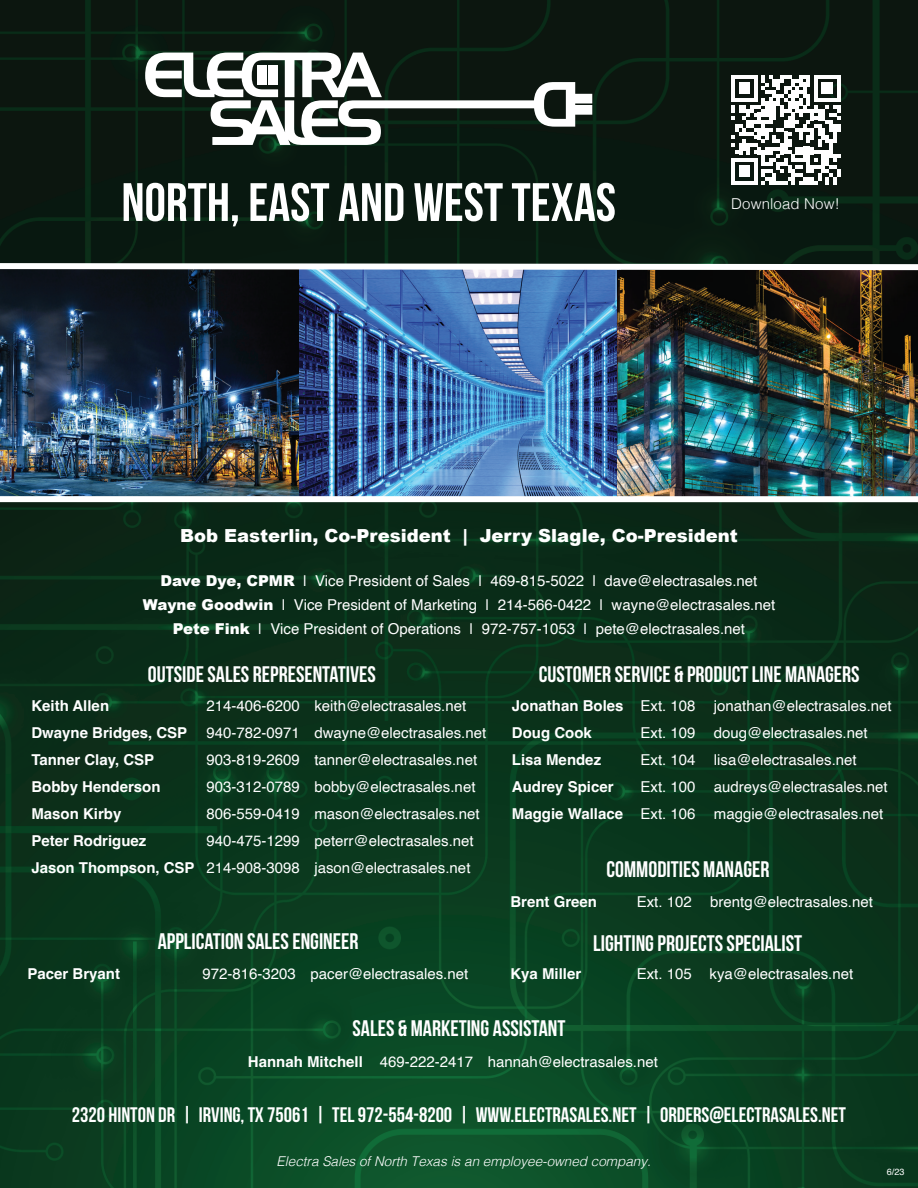
<style>
.page{position:relative;width:918px;height:1188px;background:#fff}
.page>*{position:absolute;margin:0;border:0;box-sizing:border-box;transform-origin:0 0}
.t1{font:54px "Bebas Neue";color:#fff}
.t2{font:22.5px "Bebas Neue";color:#fff}
.t3{font:21px "Bebas Neue";color:#fff}
.t4{font:900 18px "Arial";color:#fff}
.t5{font:15px/27px "Helvetica";color:#fff;text-align:right}
.t6{font:700 15px "Helvetica";color:#fff}
.t7{font:300 15px "Helvetica";letter-spacing:.01em;color:#fff}
.t8{font:italic 300 13.5px "Helvetica";color:#fff}
.t9{font:9px "Helvetica";color:#fff}
.s1{font-family:"Arial";font-weight:900}
.s2{font-weight:700}
</style>
<div class="page">
<img style="left:0;top:0;width:918px;height:1188px">
<svg style="left:145px;top:53px;width:447px;height:92px"></svg>
<img style="left:0;top:273px;width:300px;height:223px">
<img style="left:300px;top:273px;width:318px;height:223px">
<img style="left:618px;top:273px;width:300px;height:223px">
<div style="left:0;top:496px;width:918px;height:6px;background:#fff"></div>
<svg style="left:0;top:260px;width:918px;height:13px"></svg>
<svg style="left:731px;top:75px;width:109px;height:109px"></svg>
<h1 class="t1" style="left:122px;top:173px;width:496px">NORTH, EAST AND WEST TEXAS</h1>
<p class="t7" style="left:731px;top:191px;width:110px">Download Now!</p>
<p class="t4" style="left:180px;top:523px;width:559px">Bob Easterlin, Co-President | Jerry Slagle, Co-President</p>
<p class="t5" style="left:143px;top:569px;width:634px;line-height:24px;text-align:center"><span class="s1">Dave Dye, CPMR</span> | Vice President of Sales | ‭469-815-5022‬ | dave@electrasales.net<br><span class="s1">Wayne Goodwin</span> | Vice President of Marketing | 214-566-0422 | wayne@electrasales.net<br><span class="s1">Pete Fink</span> | Vice President of Operations | ‭972-757-1053 | pete@electrasales.net</p>
<h2 class="t2" style="left:148px;top:662px;width:229px">OUTSIDE SALES REPRESENTATIVES</h2>
<p class="t6" style="left:31px;top:696px;width:79px">Keith Allen</p>
<p class="t5" style="left:206px;top:692px;width:261px">214-406-6200 keith@electrasales.net</p>
<p class="t6" style="left:31px;top:723px;width:157px">Dwayne Bridges, CSP</p>
<p class="t5" style="left:206px;top:719px;width:282px">940-782-0971 dwayne@electrasales.net</p>
<p class="t6" style="left:31px;top:750px;width:124px">Tanner Clay, CSP</p>
<p class="t5" style="left:206px;top:746px;width:272px">903-819-2609 tanner@electrasales.net</p>
<p class="t6" style="left:31px;top:777px;width:131px">Bobby Henderson</p>
<p class="t5" style="left:206px;top:773px;width:271px">903-312-0789 bobby@electrasales.net</p>
<p class="t6" style="left:31px;top:804px;width:92px">Mason Kirby</p>
<p class="t5" style="left:206px;top:800px;width:275px">‭806-559-0419‬ mason@electrasales.net</p>
<p class="t6" style="left:31px;top:831px;width:117px">Peter Rodriguez</p>
<p class="t5" style="left:31px;top:827px;width:444px">940-475-1299‬ peterr@electrasales.net<br><span class="s2">Jason Thompson, CSP</span> 214-908-3098 jason@electrasales.net</p>
<h2 class="t2" style="left:158px;top:929px;width:202px">APPLICATION SALES ENGINEER</h2>
<h2 class="t2" style="left:539px;top:662px;width:322px">CUSTOMER SERVICE &amp; PRODUCT LINE MANAGERS</h2>
<p class="t5" style="left:512px;top:692px;width:381px;text-align:left"><span class="s2">Jonathan Boles</span> Ext. 108 jonathan@electrasales.net<br><span class="s2">Doug Cook</span></p>
<p class="t5" style="left:640px;top:719px;width:229px">Ext. 109 doug@electrasales.net</p>
<p class="t6" style="left:512px;top:750px;width:91px">Lisa Mendez</p>
<p class="t5" style="left:640px;top:746px;width:218px">Ext. 104 lisa@electrasales.net</p>
<p class="t6" style="left:512px;top:777px;width:103px">Audrey Spicer</p>
<p class="t5" style="left:512px;top:773px;width:377px">Ext. 100 audreys@electrasales.net<br><span class="s2">Maggie Wallace</span> Ext. 106 maggie@electrasales.net</p>
<h2 class="t2" style="left:607px;top:857px;width:164px">COMMODITIES MANAGER</h2>
<p class="t6" style="left:510px;top:893px;width:88px">Brent Green</p>
<p class="t5" style="left:637px;top:889px;width:238px">Ext. 102 brentg@electrasales.net</p>
<h2 class="t2" style="left:593px;top:930px;width:211px">LIGHTING PROJECTS SPECIALIST</h2>
<p class="t6" style="left:28px;top:965px;width:94px">Pacer Bryant</p>
<p class="t5" style="left:203px;top:961px;width:267px">‭972-816-3203‬ pacer@electrasales.net</p>
<p class="t6" style="left:510px;top:965px;width:72px">Kya Miller</p>
<p class="t5" style="left:637px;top:961px;width:218px">Ext. 105 kya@electrasales.net</p>
<h2 class="t2" style="left:353px;top:1016px;width:214px">SALES &amp; MARKETING ASSISTANT</h2>
<p class="t5" style="left:248px;top:1048px;width:412px"><span class="s2">Hannah Mitchell</span> ‭469-222-2417‬ hannah@electrasales.net</p>
<h3 class="t3" style="left:72px;top:1103px;width:776px">2320 HINTON DR | IRVING, TX 75061 | TEL 972-554-8200 | WWW.ELECTRASALES.NET | ORDERS@ELECTRASALES.NET</h3>
<p class="t8" style="left:277px;top:1150px;width:376px">Electra Sales of North Texas is an employee-owned company.</p>
<p class="t9" style="left:887px;top:1164px;width:19px">6/23</p>
</div>
